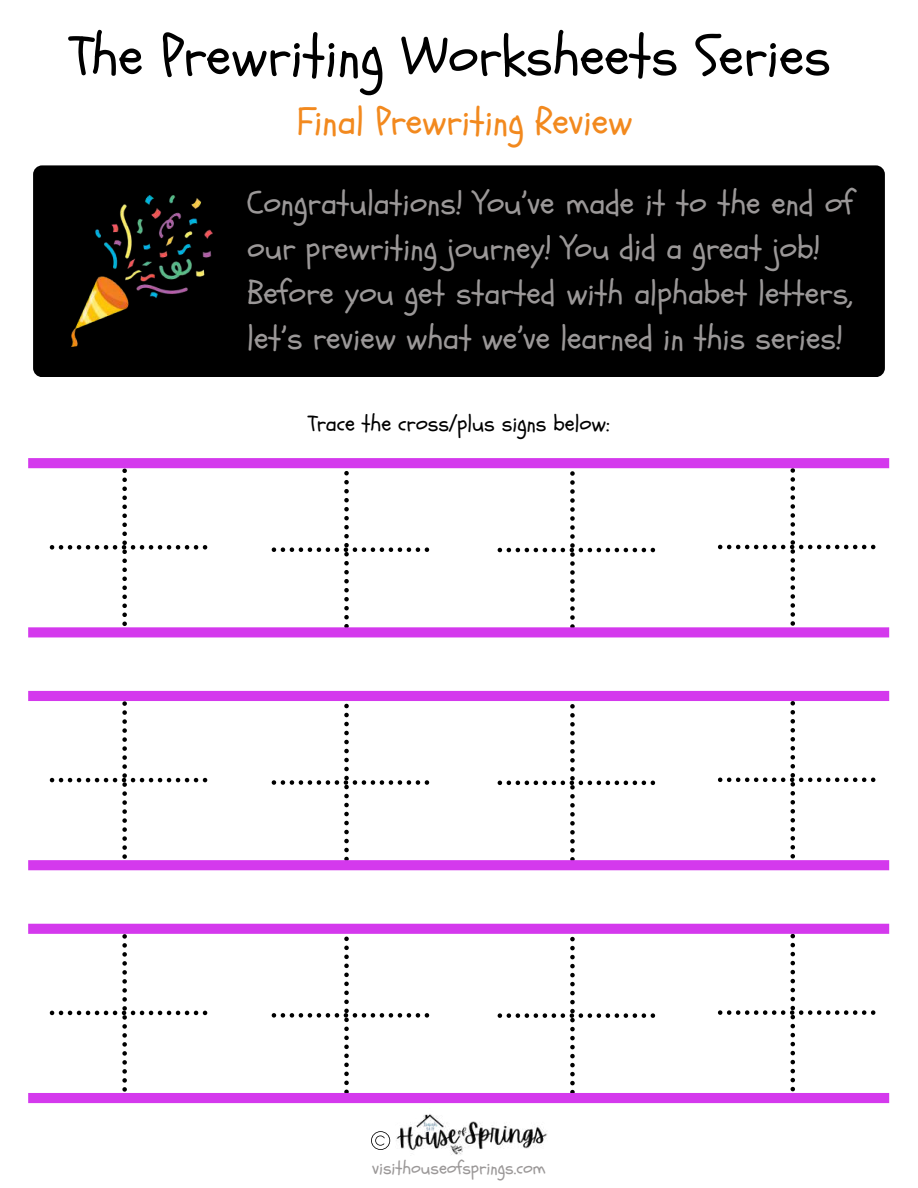
<style>
.page{position:relative;width:918px;height:1188px;background:#fff}
.page>*{position:absolute;margin:0;border:0;box-sizing:border-box;transform-origin:0 0}
.t1{font:56.4px "Schoolbell";color:#000}
.t2{font:37.5px "Schoolbell";color:#f2891e}
.t3{font:32.7px/45px "Schoolbell";color:#9b9898}
.t4{font:22.5px "Schoolbell";color:#000}
.t5{font:18px "Schoolbell";color:#9b9898}
</style>
<div class="page">
<div style="left:33px;top:165px;width:852px;height:212px;background:#000;border-radius:9px"></div>
<svg style="left:371px;top:1131px;width:19px;height:19px"></svg>
<img style="left:396px;top:1114px;width:151px;height:41px">
<img style="left:71px;top:196px;width:142px;height:150px">
<svg style="left:50px;top:469px;width:157px;height:157px"></svg>
<svg style="left:272px;top:471px;width:157px;height:156px"></svg>
<svg style="left:498px;top:471px;width:157px;height:156px"></svg>
<svg style="left:718px;top:468px;width:157px;height:158px"></svg>
<div style="left:28px;top:458px;width:861px;height:10px;background:#d439ed"></div>
<div style="left:28px;top:627px;width:861px;height:10px;background:#d439ed"></div>
<svg style="left:50px;top:701px;width:157px;height:158px"></svg>
<svg style="left:272px;top:704px;width:157px;height:156px"></svg>
<svg style="left:498px;top:704px;width:157px;height:156px"></svg>
<svg style="left:718px;top:701px;width:157px;height:158px"></svg>
<div style="left:28px;top:691px;width:861px;height:10px;background:#d439ed"></div>
<div style="left:28px;top:860px;width:861px;height:10px;background:#d439ed"></div>
<svg style="left:50px;top:934px;width:157px;height:158px"></svg>
<svg style="left:272px;top:937px;width:157px;height:156px"></svg>
<svg style="left:498px;top:937px;width:157px;height:156px"></svg>
<svg style="left:718px;top:934px;width:157px;height:157px"></svg>
<div style="left:28px;top:924px;width:861px;height:10px;background:#d439ed"></div>
<div style="left:28px;top:1093px;width:861px;height:10px;background:#d439ed"></div>
<h1 class="t1" style="left:70px;top:19px;width:763px">The Prewriting Worksheets Series</h1>
<p class="t2" style="left:297px;top:97px;width:337px">Final Prewriting Review</p>
<p class="t3" style="left:247px;top:181px;width:607px">Congratulations! You’ve made it to the end of our prewriting journey! You did a great job!<br>Before you get started with alphabet letters, let’s review what we’ve learned in this series!</p>
<p class="t4" style="left:308px;top:409px;width:303px">Trace the cross/plus signs below:</p>
<p class="t5" style="left:372px;top:1156px;width:175px">visithouseofsprings.com</p>
</div>
